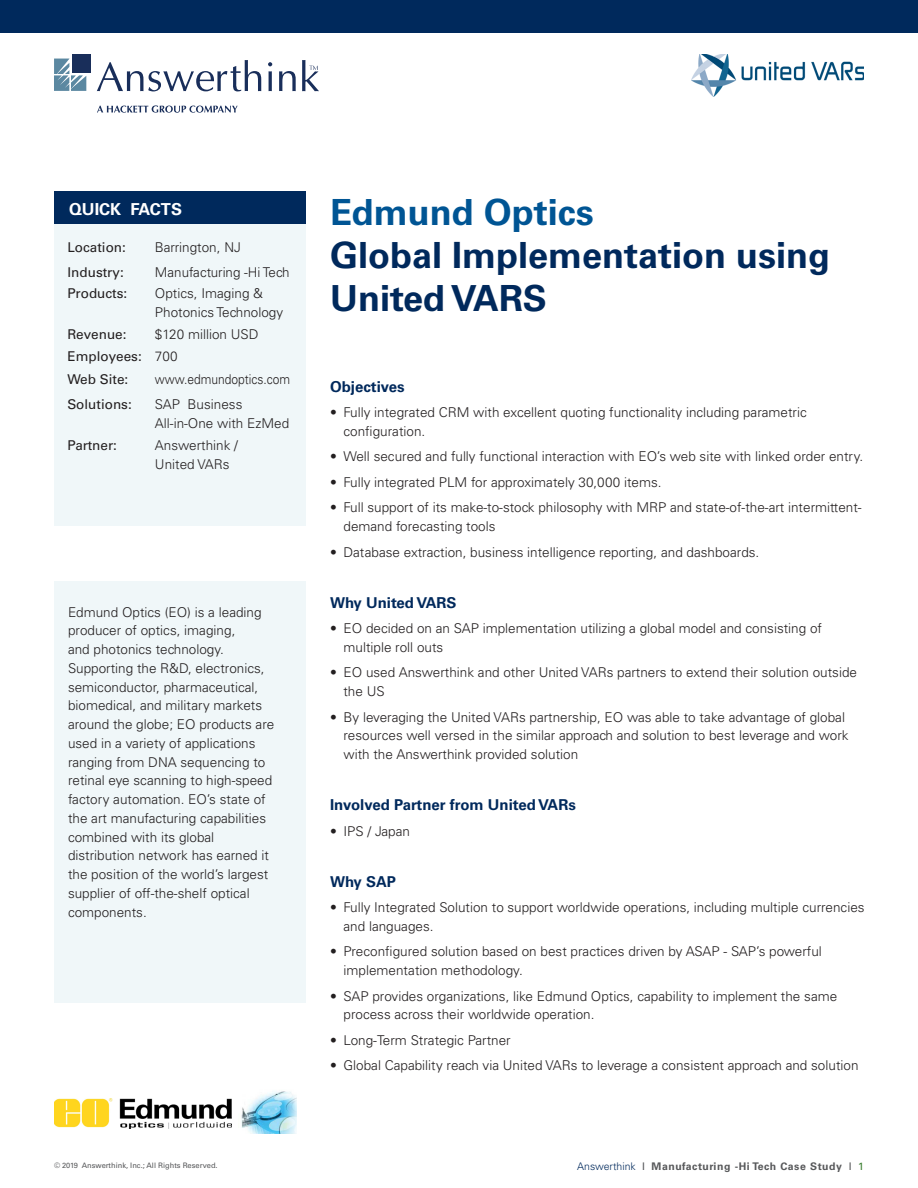
<style>
.page{position:relative;width:918px;height:1188px;background:#fff}
.page>*{position:absolute;margin:0;border:0;box-sizing:border-box;transform-origin:0 0}
.Heading-2{font:700 36px/43.2px "Univers LT Std";color:#00295c}
.Heading-2-2{font:700 36px "Univers LT Std";color:#005594}
.Quote_Author{font:700 16.5px "Univers LT Std";color:#fff}
.Bullet_Style{font:700 15px "Univers LT Std";color:#00295c}
.Section_Head{font:700 15px "Univers LT Std";color:#00295c}
.Sidebar_Text{font:300 13.5px/18.8px "Univers LT Std";color:#231f20}
.Bullet_Style-2{font:300 13.5px/18.8px "Univers LT Std";color:#231f20}
.Bullet_Style-3{font:13.5px "Univers LT Std";color:#231f20}
.Bullet_Style-4{font:300 13.5px "Univers LT Std";color:#231f20;scale:.89 1}
.t1{font:700 10.5px "Univers LT Std";letter-spacing:.05em;color:#57585a}
.t2{font:7.5px "Univers LT Std";color:#57585a}
.s1{font-weight:300;color:#00295c}
.s2{font-weight:400}
.s3{font-weight:400;color:#357b2b}
</style>
<div class="page">
<img style="left:691px;top:54px;width:173px;height:42px">
<svg style="left:97px;top:60px;width:164px;height:31px"></svg>
<svg style="left:268px;top:62px;width:4px;height:29px"></svg>
<svg style="left:279px;top:71px;width:17px;height:20px"></svg>
<svg style="left:54px;top:59px;width:32px;height:32px"></svg>
<div style="left:73px;top:54px;width:18px;height:18px;background:#192e5a"></div>
<svg style="left:97px;top:105px;width:141px;height:8px"></svg>
<svg style="left:302px;top:60px;width:17px;height:31px"></svg>
<div style="left:0;top:0;width:918px;height:32px;background:#00295c"></div>
<div style="left:54px;top:191px;width:252px;height:335px;background:#f0f7f9"></div>
<div style="left:54px;top:191px;width:252px;height:33px;background:#00295c"></div>
<div style="left:54px;top:581px;width:252px;height:422px;background:#f0f7f9"></div>
<img style="left:54px;top:1099px;width:177px;height:29px">
<img style="left:241px;top:1091px;width:55px;height:42px">
<p class="Quote_Author" style="left:69px;top:199px;width:115px">QUICK FACTS</p>
<p class="Bullet_Style-3" style="left:68px;top:240px;width:60px">Location:</p>
<p class="Bullet_Style-2" style="left:155px;top:238px;width:87px">Barrington, NJ</p>
<p class="Bullet_Style-3" style="left:68px;top:264px;width:58px">Industry:</p>
<p class="Bullet_Style-2" style="left:155px;top:262px;width:136px">Manufacturing -Hi Tech</p>
<p class="Bullet_Style-3" style="left:68px;top:286px;width:61px">Products:</p>
<p class="Bullet_Style-2" style="left:155px;top:284px;width:130px">Optics, Imaging &amp;<br>Photonics Technology</p>
<p class="Bullet_Style-3" style="left:68px;top:326px;width:61px">Revenue:</p>
<p class="Bullet_Style-2" style="left:155px;top:325px;width:105px">$120 million USD</p>
<p class="Bullet_Style-3" style="left:68px;top:348px;width:76px">Employees:</p>
<p class="Bullet_Style-2" style="left:155px;top:347px;width:24px">700</p>
<p class="Bullet_Style-3" style="left:68px;top:371px;width:62px">Web Site:</p>
<p class="Bullet_Style-4" style="left:155px;top:371px;width:154px">www.edmundoptics.com</p>
<p class="Bullet_Style-3" style="left:68px;top:397px;width:66px">Solutions:</p>
<p class="Bullet_Style-2" style="left:155px;top:395px;width:136px">SAP Business<br>All-in-One with EzMed</p>
<p class="Bullet_Style-3" style="left:68px;top:437px;width:51px">Partner:</p>
<p class="Bullet_Style-2" style="left:155px;top:436px;width:84px">Answerthink /<br>United VARs</p>
<p class="Sidebar_Text" style="left:68px;top:602px;width:208px">Edmund Optics (EO) is a leading producer of optics, imaging,<br>and photonics technology.<br>Supporting the R&amp;D, electronics, semiconductor, pharmaceutical, biomedical, and military markets around the globe; EO products are used in a variety of applications ranging from DNA sequencing to retinal eye scanning to high-speed factory automation. EO’s state of the art manufacturing capabilities combined with its global distribution network has earned it the position of the world’s largest supplier of off-the-shelf optical components.</p>
<p class="Heading-2-2" style="left:330px;top:191px;width:265px">Edmund Optics</p>
<p class="Heading-2" style="left:330px;top:234px;width:502px">Global Implementation using<br>United VARS</p>
<p class="Section_Head" style="left:330px;top:377px;width:76px">Objectives</p>
<p class="Sidebar_Text" style="left:344px;top:403px;width:465px;text-indent:-14px">• Fully integrated CRM with excellent quoting functionality including parametric configuration.</p>
<p class="Sidebar_Text" style="left:330px;top:447px;width:535px">• Well secured and fully functional interaction with EO’s web site with linked order entry.</p>
<p class="Sidebar_Text" style="left:330px;top:473px;width:333px">• Fully integrated PLM for approximately 30,000 items.</p>
<p class="Sidebar_Text" style="left:344px;top:498px;width:520px;text-indent:-14px">• Full support of its make-to-stock philosophy with MRP and state-of-the-art intermittent&shy;demand forecasting tools</p>
<p class="Sidebar_Text" style="left:330px;top:542px;width:431px">• Database extraction, business intelligence reporting, and dashboards.</p>
<p class="Bullet_Style" style="left:330px;top:593px;width:128px">Why United VARS</p>
<p class="Sidebar_Text" style="left:344px;top:619px;width:480px;text-indent:-14px">• EO decided on an SAP implementation utilizing a global model and consisting of multiple roll outs</p>
<p class="Sidebar_Text" style="left:344px;top:663px;width:515px;text-indent:-14px">• EO used Answerthink and other United VARs partners to extend their solution outside the US</p>
<p class="Sidebar_Text" style="left:344px;top:707px;width:507px;text-indent:-14px">• By leveraging the United VARs partnership, EO was able to take advantage of global resources well versed in the similar approach and solution to best leverage and work with the Answerthink provided solution</p>
<p class="Bullet_Style" style="left:330px;top:796px;width:247px">Involved Partner from United VARs</p>
<p class="Sidebar_Text" style="left:330px;top:821px;width:82px">• IPS / Japan</p>
<p class="Bullet_Style" style="left:330px;top:872px;width:68px">Why SAP</p>
<p class="Sidebar_Text" style="left:344px;top:898px;width:523px;text-indent:-14px">• Fully Integrated Solution to support worldwide operations, including multiple currencies and languages.</p>
<p class="Sidebar_Text" style="left:344px;top:942px;width:480px;text-indent:-14px">• Preconfigured solution based on best practices driven by ASAP - SAP’s powerful implementation methodology.</p>
<p class="Sidebar_Text" style="left:344px;top:986px;width:495px;text-indent:-14px">• SAP provides organizations, like Edmund Optics, capability to implement the same process across their worldwide operation.</p>
<p class="Sidebar_Text" style="left:330px;top:1031px;width:182px">• Long-Term Strategic Partner</p>
<p class="Sidebar_Text" style="left:330px;top:1056px;width:530px">• Global Capability reach via United VARs to leverage a consistent approach and solution</p>
<p class="t2" style="left:54px;top:1161px;width:165px">© 2019 Answerthink, Inc.; All Rights Reserved.</p>
<p class="t1" style="left:577px;top:1160px;width:288px"><span class="s1">Answerthink</span> <span class="s2">I</span> Manufacturing -Hi Tech Case Study <span class="s2">I</span> <span class="s3">1</span></p>
</div>
